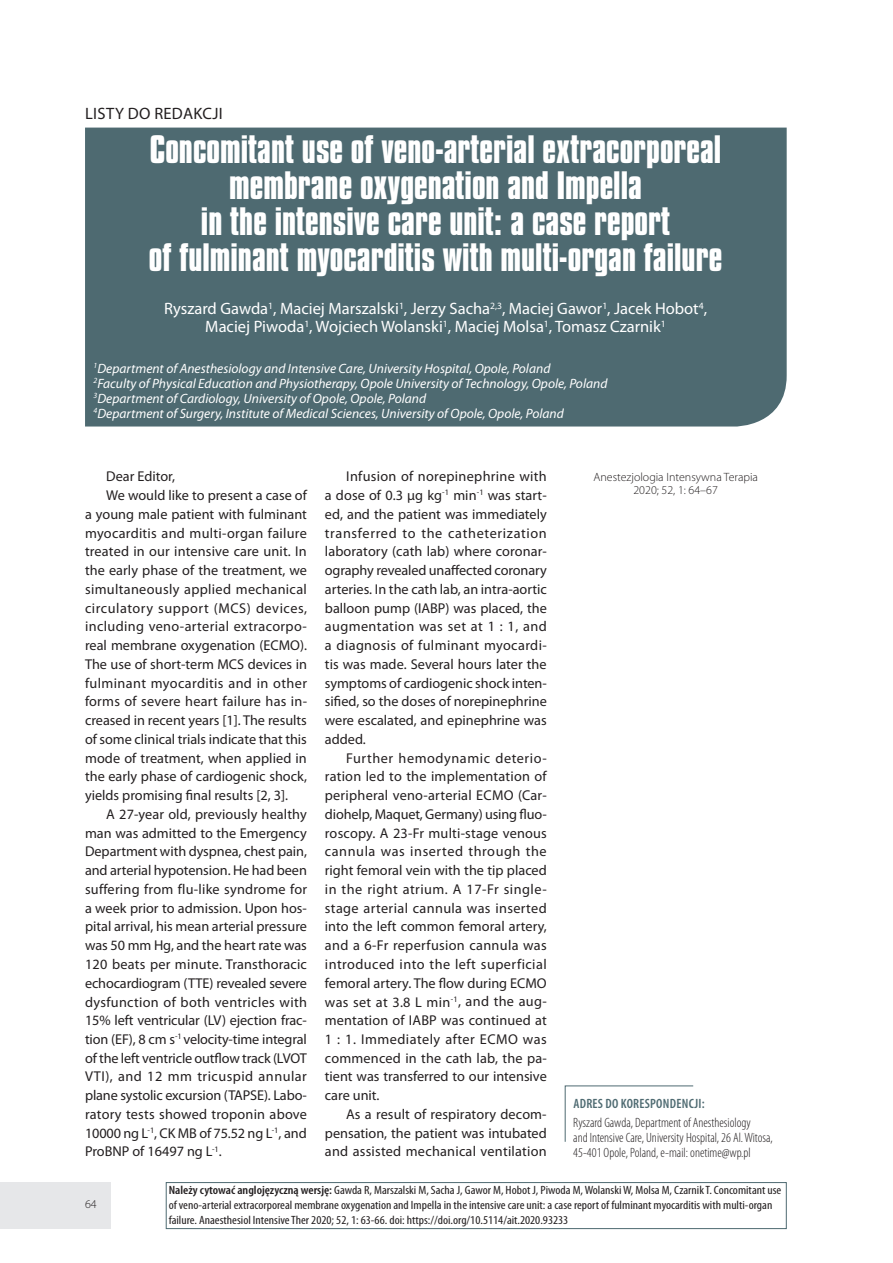
<style>
.page{position:relative;width:893px;height:1263px;background:#fff}
.page>*{position:absolute;margin:0;border:0;box-sizing:border-box;transform-origin:0 0}
.t1{font:700 33px/36px "Compacta PL";color:#fff;text-align:center}
.t2{font:16.5px/18px "Myriad Pro";color:#fff;text-align:center}
.t3{font:16.5px "Myriad Pro";letter-spacing:.02em;color:#231f20}
.t4{font:14.25px/18.8px "Myriad Pro";color:#231f20;text-align:justify}
.t5{font:14.25px "Myriad Pro";letter-spacing:.025em;color:#231f20}
.t6{font:14.25px "Myriad Pro";letter-spacing:.035em;color:#231f20}
.t7{font:14.25px "Myriad Pro";letter-spacing:.02em;color:#231f20}
.t8{font:italic 13.5px/15px "Myriad Pro";color:#fff}
.t9{font:300 condensed 13.5px/15px "Myriad Pro";color:#231f20}
.t10{font:600 condensed 13.5px "Myriad Pro";letter-spacing:.02em;color:#4e6a71}
.t11{font:condensed 12px/15px "Myriad Pro";color:#231f20;scale:1.1 1}
.t12{font:300 12px/13.5px "Myriad Pro";color:#231f20;text-align:center}
.s1{font-weight:600}
</style>
<div class="page">
<div style="left:0;top:1182px;width:111px;height:47px;background:#e6e7e9"></div>
<div style="left:85px;top:128px;width:702px;height:298px;background:#4e6a71"></div>
<svg style="left:564px;top:1085px;width:130px;height:57px"></svg>
<div style="left:166px;top:1182px;width:621px;height:47px;border:1px solid #4e6a71"></div>
<p class="t3" style="left:85px;top:103px;width:139px">LISTY DO REDAKCJI</p>
<h1 class="t1" style="left:149px;top:132px;width:575px">Concomitant use of veno-arterial extracorporeal membrane oxygenation and Impella<br>in the intensive care unit: a case report<br>of fulminant myocarditis with multi-organ failure</h1>
<p class="t2" style="left:164px;top:300px;width:545px">Ryszard Gawda<sup>1</sup>, Maciej Marszalski<sup>1</sup>, Jerzy Sacha<sup>2,3</sup>, Maciej Gawor<sup>1</sup>, Jacek Hobot<sup>4</sup>,<br>Maciej Piwoda<sup>1</sup>, Wojciech Wolanski<sup>1</sup>, Maciej Molsa<sup>1</sup>, Tomasz Czarnik<sup>1</sup></p>
<p class="t8" style="left:94px;top:361px;width:515px"><sup>1</sup>Department of Anesthesiology and Intensive Care, University Hospital, Opole, Poland<br><sup>2</sup>Faculty of Physical Education and Physiotherapy, Opole University of Technology, Opole, Poland <sup>3</sup>Department of Cardiology, University of Opole, Opole, Poland<br><sup>4</sup>Department of Surgery, Institute of Medical Sciences, University of Opole, Opole, Poland</p>
<p class="t4" style="left:325px;top:467px;width:223px;text-indent:21px">Infusion of norepinephrine with a dose of 0.3 µg kg<sup>-1</sup> min<sup>-1</sup> was start&shy;ed, and the patient was immediately transferred to the catheterization laboratory (cath lab) where coronar&shy;ography revealed unaffected coronary arteries. In the cath lab, an intra-aortic balloon pump (IABP) was placed, the augmentation was set at 1 : 1, and a diagnosis of fulminant myocardi&shy;tis was made. Several hours later the symptoms of cardiogenic shock inten&shy;sified, so the doses of norepinephrine were escalated, and epinephrine was added.</p>
<p class="t4" style="left:325px;top:748px;width:224px;text-indent:21px">Further hemodynamic deterio&shy;ration led to the implementation of peripheral veno-arterial ECMO (Car&shy;diohelp, Maquet, Germany) using fluo&shy;roscopy. A 23-Fr multi-stage venous cannula was inserted through the right femoral vein with the tip placed in the right atrium. A 17-Fr single&shy;stage arterial cannula was inserted into the left common femoral artery, and a 6-Fr reperfusion cannula was introduced into the left superficial femoral artery. The flow during ECMO was set at 3.8 L min<sup>-1</sup>, and the aug&shy;mentation of IABP was continued at 1 : 1. Immediately after ECMO was commenced in the cath lab, the pa&shy;tient was transferred to our intensive care unit.</p>
<p class="t4" style="left:325px;top:1104px;width:223px;text-indent:21px">As a result of respiratory decom&shy;pensation, the patient was intubated and assisted mechanical ventilation</p>
<p class="t11" style="left:169px;top:1182px;width:558px"><span class="s1">Należy cytować anglojęzyczną wersję:</span> Gawda R, Marszalski M, Sacha J, Gawor M, Hobot J, Piwoda M, Wolanski W, Molsa M, Czarnik T. Concomitant use of veno-arterial extracorporeal membrane oxygenation and Impella in the intensive care unit: a case report of fulminant myocarditis with multi-organ failure. Anaesthesiol Intensive Ther 2020; 52, 1: 63-66. doi: https://doi.org/10.5114/ait.2020.93233</p>
<p class="t4" style="left:106px;top:467px;width:70px">Dear Editor,</p>
<p class="t4" style="left:106px;top:486px;width:202px">We would like to present a case of</p>
<p class="t4" style="left:85px;top:504px;width:223px">a young male patient with fulminant</p>
<p class="t7" style="left:85px;top:524px;width:223px">myocarditis and multi-organ failure</p>
<p class="t4" style="left:85px;top:542px;width:223px">treated in our intensive care unit. In</p>
<p class="t4" style="left:85px;top:561px;width:223px">the early phase of the treatment, we</p>
<p class="t5" style="left:85px;top:580px;width:223px">simultaneously applied mechanical</p>
<p class="t6" style="left:85px;top:599px;width:223px">circulatory support (MCS) devices,</p>
<p class="t5" style="left:85px;top:618px;width:223px">including veno-arterial extracorpo-</p>
<p class="t4" style="left:85px;top:636px;width:223px">real membrane oxygenation (ECMO).</p>
<p class="t4" style="left:85px;top:654px;width:223px">The use of short-term MCS devices in</p>
<p class="t5" style="left:85px;top:674px;width:223px">fulminant myocarditis and in other</p>
<p class="t4" style="left:85px;top:692px;width:224px">forms of severe heart failure has in-</p>
<p class="t4" style="left:85px;top:711px;width:223px">creased in recent years [1]. The results</p>
<p class="t4" style="left:85px;top:729px;width:223px">of some clinical trials indicate that this</p>
<p class="t4" style="left:85px;top:748px;width:223px">mode of treatment, when applied in</p>
<p class="t4" style="left:85px;top:767px;width:223px">the early phase of cardiogenic shock,</p>
<p class="t4" style="left:85px;top:786px;width:204px">yields promising final results [2, 3].</p>
<p class="t4" style="left:106px;top:804px;width:202px">A 27-year old, previously healthy</p>
<p class="t4" style="left:85px;top:823px;width:223px">man was admitted to the Emergency</p>
<p class="t4" style="left:85px;top:842px;width:223px">Department with dyspnea, chest pain,</p>
<p class="t4" style="left:85px;top:861px;width:223px">and arterial hypotension. He had been</p>
<p class="t4" style="left:85px;top:879px;width:224px">suffering from flu-like syndrome for</p>
<p class="t4" style="left:85px;top:898px;width:223px">a week prior to admission. Upon hos-</p>
<p class="t4" style="left:85px;top:917px;width:223px">pital arrival, his mean arterial pressure</p>
<p class="t4" style="left:85px;top:936px;width:223px">was 50 mm Hg, and the heart rate was</p>
<p class="t4" style="left:85px;top:955px;width:223px">120 beats per minute. Transthoracic</p>
<p class="t4" style="left:85px;top:973px;width:223px">echocardiogram (TTE) revealed severe</p>
<p class="t5" style="left:85px;top:993px;width:223px">dysfunction of both ventricles with</p>
<p class="t4" style="left:85px;top:1011px;width:223px">15% left ventricular (LV) ejection frac-</p>
<p class="t4" style="left:85px;top:1029px;width:223px">tion (EF), 8 cm s<sup>-1</sup> velocity-time integral</p>
<p class="t4" style="left:85px;top:1048px;width:223px">of the left ventricle outflow track (LVOT</p>
<p class="t6" style="left:85px;top:1068px;width:223px">VTI), and 12 mm tricuspid annular</p>
<p class="t4" style="left:85px;top:1086px;width:223px">plane systolic excursion (TAPSE). Labo-</p>
<p class="t4" style="left:85px;top:1104px;width:223px">ratory tests showed troponin above</p>
<p class="t4" style="left:85px;top:1123px;width:223px">10000 ng L<sup>-1</sup>, CK MB of 75.52 ng L<sup>-1</sup>, and</p>
<p class="t4" style="left:85px;top:1142px;width:138px">ProBNP of 16497 ng L<sup>-1</sup>.</p>
<p class="t12" style="left:593px;top:470px;width:166px">Anestezjologia Intensywna Terapia<br>2020; 52, 1: 64–67</p>
<p class="t10" style="left:573px;top:1095px;width:133px">ADRES DO KORESPONDENCJI:</p>
<p class="t9" style="left:573px;top:1115px;width:201px">Ryszard Gawda, Department of Anesthesiology<br>and Intensive Care, University Hospital, 26 Al. Witosa,<br>45-401 Opole, Poland, e-mail: onetime@wp.pl</p>
<p class="t12" style="left:85px;top:1197px;width:13px">64</p>
</div>
